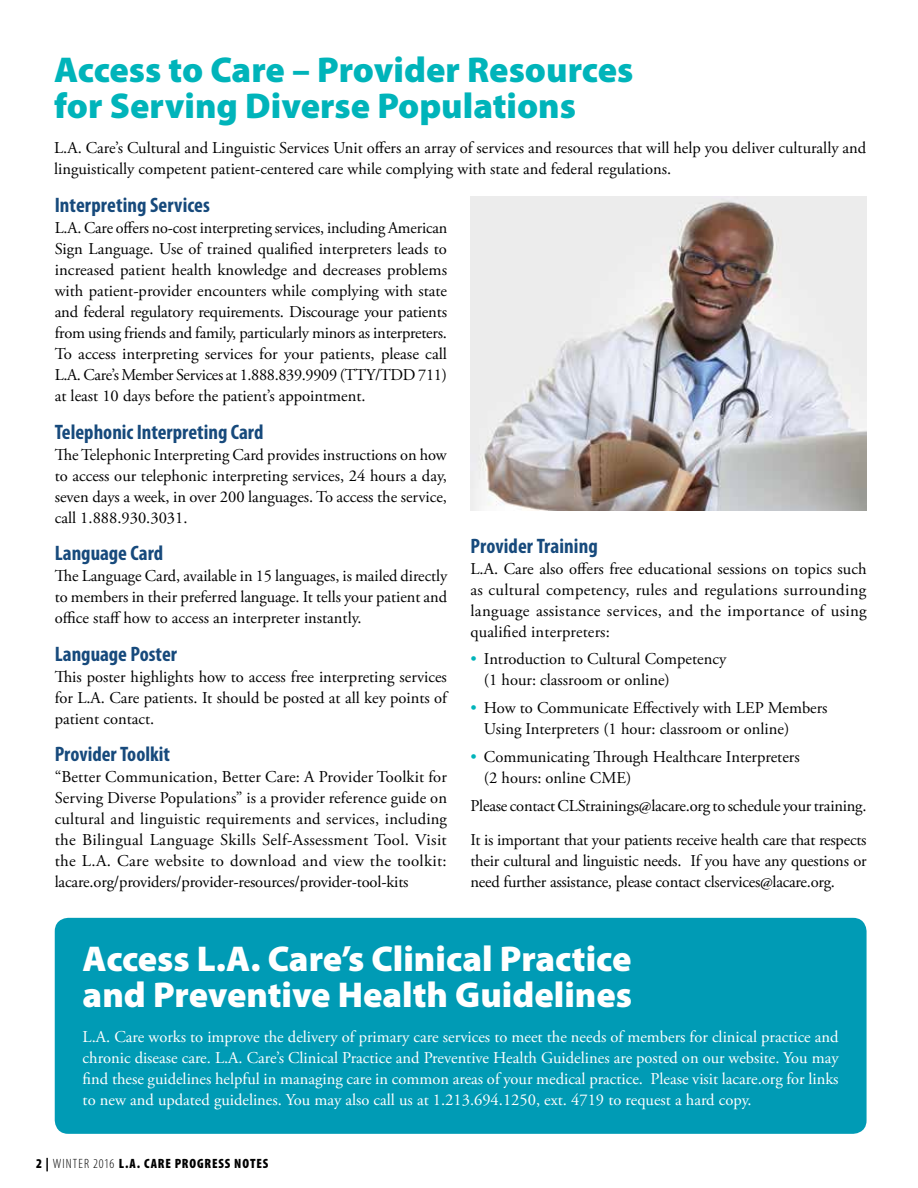
<style>
.page{position:relative;width:918px;height:1188px;background:#fff}
.page>*{position:absolute;margin:0;border:0;box-sizing:border-box;transform-origin:0 0}
.t1{font:900 36px/36px "Myriad Pro";color:#fff}
.t2{font:900 36px/36px "Myriad Pro";color:#00b4ba}
.t3{font:700 condensed 21px "Myriad Pro";color:#174a7c}
.t4{font:16.5px/21px "Adobe Garamond Pro";color:#000}
.t5{font:16.5px/21px "Adobe Garamond Pro";color:#fff;text-align:justify}
.t6{font:900 condensed 13.5px "Myriad Pro";letter-spacing:.065em;color:#000}
.s1{color:#00b4ba}
.s2{font-weight:300}
</style>
<div class="page">
<div style="left:55px;top:918px;width:812px;height:216px;background:#009bb5;border-radius:14px"></div>
<img style="left:470px;top:196px;width:396px;height:315px">
<h1 class="t2" style="left:54px;top:51px;width:581px">Access to Care – Provider Resources for Serving Diverse Populations</h1>
<p class="t4" style="left:54px;top:138px;width:814px">L.A. Care’s Cultural and Linguistic Services Unit offers an array of services and resources that will help you deliver culturally and linguistically competent patient-centered care while complying with state and federal regulations.</p>
<p class="t3" style="left:55px;top:192px;width:157px">Interpreting Services</p>
<p class="t4" style="left:55px;top:218px;width:394px;text-align:justify">L.A. Care offers no-cost interpreting services, including American Sign Language. Use of trained qualified interpreters leads to increased patient health knowledge and decreases problems with patient-provider encounters while complying with state and federal regulatory requirements. Discourage your patients from using friends and family, particularly minors as interpreters.<br>To access interpreting services for your patients, please call L.A. Care’s Member Services at 1.888.839.9909 (TTY/TDD 711) at least 10 days before the patient’s appointment.</p>
<p class="t3" style="left:55px;top:418px;width:210px">Telephonic Interpreting Card</p>
<p class="t4" style="left:55px;top:444px;width:394px;text-align:justify">The Telephonic Interpreting Card provides instructions on how to access our telephonic interpreting services, 24 hours a day, seven days a week, in over 200 languages. To access the service, call 1.888.930.3031.</p>
<p class="t3" style="left:55px;top:540px;width:110px">Language Card</p>
<p class="t4" style="left:55px;top:566px;width:394px;text-align:justify">The Language Card, available in 15 languages, is mailed directly to members in their preferred language. It tells your patient and office staff how to access an interpreter instantly.</p>
<p class="t3" style="left:55px;top:640px;width:124px">Language Poster</p>
<p class="t4" style="left:55px;top:666px;width:394px;text-align:justify">This poster highlights how to access free interpreting services for L.A. Care patients. It should be posted at all key points of patient contact.</p>
<p class="t3" style="left:55px;top:741px;width:117px">Provider Toolkit</p>
<p class="t4" style="left:55px;top:767px;width:394px;text-align:justify">“Better Communication, Better Care: A Provider Toolkit for Serving Diverse Populations” is a provider reference guide on cultural and linguistic requirements and services, including the Bilingual Language Skills Self-Assessment Tool. Visit the L.A. Care website to download and view the toolkit: lacare.org/providers/provider-resources/provider-tool-kits</p>
<p class="t3" style="left:470px;top:532px;width:129px">Provider Training</p>
<p class="t4" style="left:470px;top:558px;width:398px;text-align:justify">L.A. Care also offers free educational sessions on topics such as cultural competency, rules and regulations surrounding language assistance services, and the importance of using qualified interpreters:</p>
<p class="t4" style="left:484px;top:649px;width:244px;text-indent:-13px"><span class="s1">•</span> Introduction to Cultural Competency (1 hour: classroom or online)</p>
<p class="t4" style="left:484px;top:698px;width:345px;text-indent:-13px"><span class="s1">•</span> How to Communicate Effectively with LEP Members<br>Using Interpreters (1 hour: classroom or online)</p>
<p class="t4" style="left:484px;top:747px;width:317px;text-indent:-13px"><span class="s1">•</span> Communicating Through Healthcare Interpreters (2 hours: online CME)</p>
<p class="t4" style="left:470px;top:789px;width:398px;line-height:34.5px">Please contact CLStrainings@lacare.org to schedule your training.<br>It is important that your patients receive health care that respects</p>
<p class="t4" style="left:470px;top:851px;width:398px">their cultural and linguistic needs. If you have any questions or need further assistance, please contact clservices@lacare.org.</p>
<h1 class="t1" style="left:83px;top:940px;width:551px">Access L.A. Care’s Clinical Practice and Preventive Health Guidelines</h1>
<p class="t5" style="left:83px;top:1027px;width:758px">L.A. Care works to improve the delivery of primary care services to meet the needs of members for clinical practice and chronic disease care. L.A. Care’s Clinical Practice and Preventive Health Guidelines are posted on our website. You may find these guidelines helpful in managing care in common areas of your medical practice. Please visit lacare.org for links to new and updated guidelines. You may also call us at 1.213.694.1250, ext. 4719 to request a hard copy.</p>
<p class="t6" style="left:36px;top:1155px;width:234px">2 | <span class="s2">WINTER 2016</span> L.A. CARE PROGRESS NOTES</p>
</div>
